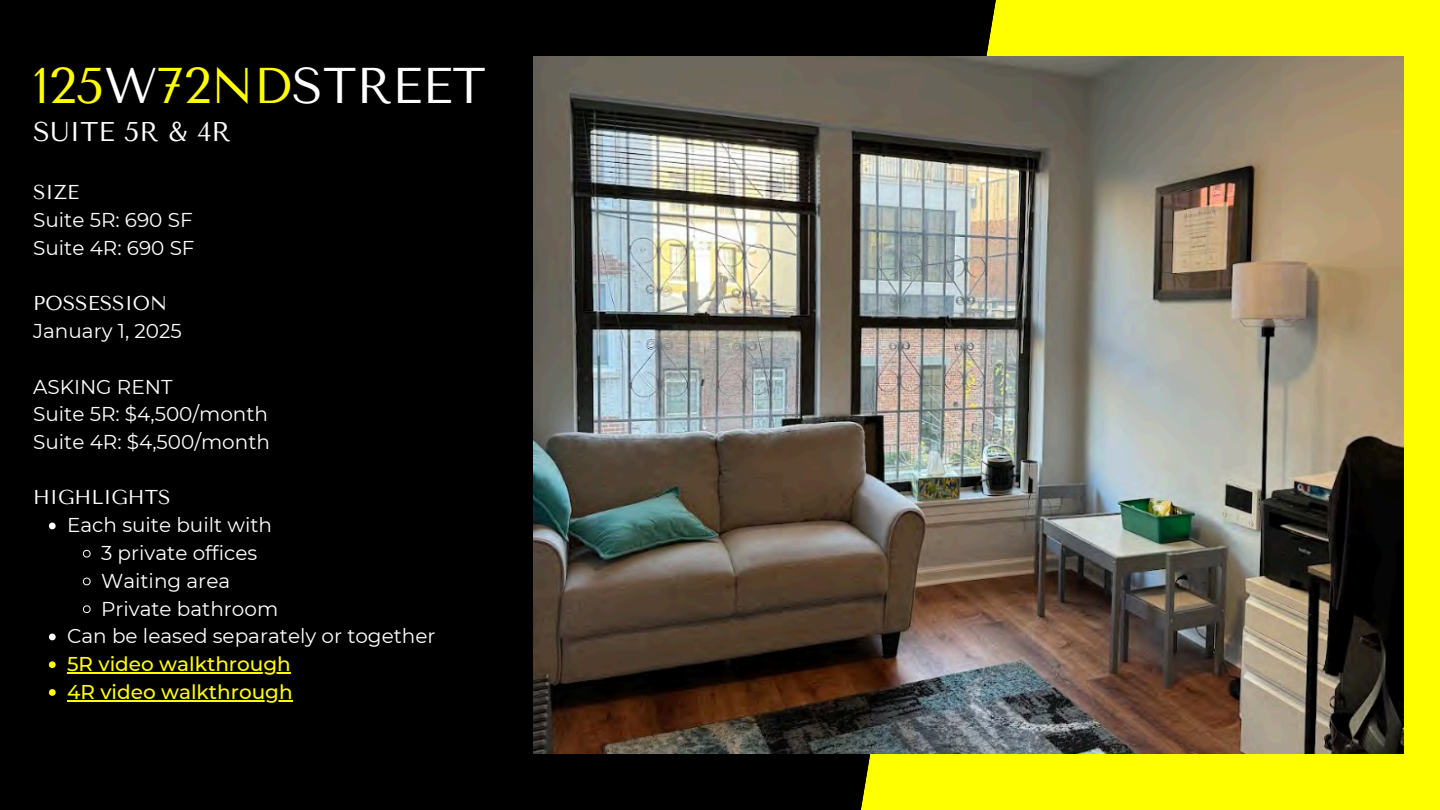
<style>
.page{position:relative;width:1440px;height:810px;background:#000}
.page>*{position:absolute;margin:0;border:0;box-sizing:border-box;transform-origin:0 0}
.t1{font:50px "Tenor Sans";color:#ff0}
.t2{font:27px "Tenor Sans";color:#fff}
.t3{font:20px "Montserrat";color:#fff}
.t4{font:500 20px "Montserrat";color:#ff0}
.t5{font:20px "Tenor Sans";color:#fff}
.s1{color:#fff}
</style>
<div class="page">
<svg style="left:861px;top:0;width:579px;height:810px;background:#e9e900"></svg>
<img style="left:534px;top:56px;width:870px;height:698px">
<svg style="left:49px;top:523px;width:7px;height:6px"></svg>
<svg style="left:83px;top:549px;width:8px;height:9px"></svg>
<svg style="left:83px;top:577px;width:8px;height:9px"></svg>
<svg style="left:83px;top:605px;width:8px;height:8px"></svg>
<svg style="left:49px;top:634px;width:7px;height:6px"></svg>
<svg style="left:49px;top:661px;width:7px;height:7px"></svg>
<hr style="left:67px;top:673px;width:224px;height:1px;background:#ff0">
<svg style="left:49px;top:689px;width:7px;height:7px"></svg>
<hr style="left:67px;top:700px;width:226px;height:2px;background:#ff0">
<p class="t1" style="left:33px;top:57px;width:454px">125<span class="s1">W</span>72ND<span class="s1">STREET</span></p>
<p class="t2" style="left:33px;top:116px;width:199px">SUITE 5R &amp; 4R</p>
<h2 class="t5" style="left:33px;top:180px;width:48px">SIZE</h2>
<p class="t3" style="left:33px;top:208px;width:161px">Suite 5R: 690 SF</p>
<p class="t3" style="left:33px;top:235px;width:163px">Suite 4R: 690 SF</p>
<p class="t5" style="left:33px;top:291px;width:136px">POSSESSION</p>
<p class="t3" style="left:33px;top:319px;width:150px">January 1, 2025</p>
<p class="t3" style="left:33px;top:374px;width:141px">ASKING RENT</p>
<p class="t3" style="left:33px;top:402px;width:237px">Suite 5R: $4,500/month</p>
<p class="t3" style="left:33px;top:430px;width:238px">Suite 4R: $4,500/month</p>
<p class="t5" style="left:33px;top:485px;width:139px">HIGHLIGHTS</p>
<h3 class="t3" style="left:67px;top:513px;width:206px">Each suite built with</h3>
<p class="t3" style="left:101px;top:541px;width:158px">3 private offices</p>
<p class="t3" style="left:101px;top:568px;width:131px">Waiting area</p>
<p class="t3" style="left:101px;top:596px;width:179px">Private bathroom</p>
<p class="t3" style="left:67px;top:624px;width:370px">Can be leased separately or together</p>
<p class="t4" style="left:67px;top:652px;width:225px">5R video walkthrough</p>
<p class="t4" style="left:67px;top:679px;width:227px">4R video walkthrough</p>
</div>
